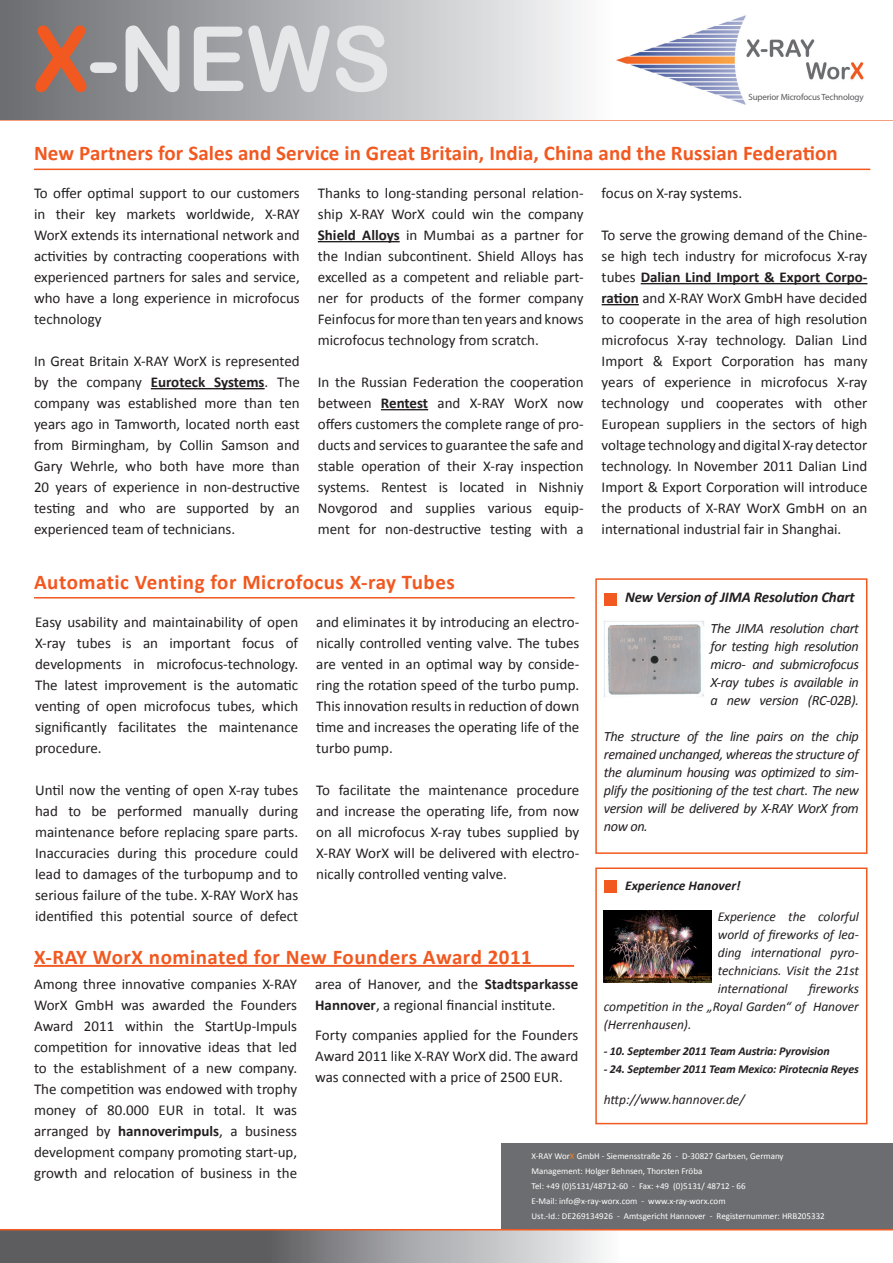
<style>
.page{position:relative;width:893px;height:1263px;background:#fff}
.page>*{position:absolute;margin:0;border:0;box-sizing:border-box;transform-origin:0 0}
.t1{font:90px "Arial Rounded MT Bold";color:#e6e7e9}
.t2{font:700 21px "Calibri";letter-spacing:.025em;color:#f15921}
.t3{font:700 21px "Calibri";letter-spacing:.005em;color:#f15921}
.t4{font:15px/21px "Calibri";color:#231f20;text-align:justify}
.t5{font:italic 700 15px "Calibri";letter-spacing:-.01em;color:#231f20}
.t6{font:italic 14.25px/18px "Calibri";letter-spacing:-.025em;color:#231f20;text-align:justify}
.t7{font:italic 13.5px/18px "Calibri";letter-spacing:-.005em;color:#231f20;text-align:justify}
.t8{font:italic 700 13.5px "Calibri";color:#231f20}
.t9{font:italic 700 12px "Calibri";letter-spacing:-.01em;color:#231f20}
.t10{font:9px/15px "Calibri";color:#fff}
.t11{font:9px "Myriad Pro";letter-spacing:-.02em;color:#57585a}
.s1{color:#f15921}
.s2{font-weight:700}
.s3{color:#f58220}
</style>
<div class="page">
<img style="left:0;top:1230px;width:893px;height:33px">
<hr style="left:0;top:119px;width:893px;height:2px;background:#f15921">
<div style="left:595px;top:578px;width:272px;height:276px;border:2px solid #f15921"></div>
<div style="left:502px;top:1144px;width:391px;height:85px;background:#6c6d70"></div>
<div style="left:0;top:0;width:617px;height:119px;background:linear-gradient(to right,#696b6f,#fcfcfd)"></div>
<img style="left:617px;top:15px;width:247px;height:89px">
<hr style="left:0;top:1229px;width:893px;height:1px;background:#f15921">
<div style="left:604px;top:880px;width:13px;height:13px;background:#f15921"></div>
<hr style="left:34px;top:965px;width:540px;height:2px;background:#f15921">
<hr style="left:34px;top:597px;width:541px;height:1px;background:#f15921">
<hr style="left:151px;top:388px;width:114px;height:1px;background:#231f20">
<hr style="left:318px;top:241px;width:82px;height:1px;background:#231f20">
<hr style="left:381px;top:409px;width:47px;height:1px;background:#231f20">
<hr style="left:641px;top:283px;width:226px;height:1px;background:#231f20">
<hr style="left:602px;top:304px;width:37px;height:1px;background:#231f20">
<hr style="left:34px;top:169px;width:836px;height:1px;background:#f15921">
<div style="left:604px;top:593px;width:13px;height:12px;background:#f15921"></div>
<img style="left:604px;top:621px;width:100px;height:76px">
<div style="left:595px;top:867px;width:272px;height:257px;border:2px solid #f15921"></div>
<img style="left:604px;top:910px;width:108px;height:72px">
<h1 class="t1" style="left:34px;top:6px;width:359px"><span class="s1">X</span>-NEWS</h1>
<p class="t11" style="left:748px;top:92px;width:117px">Superior Microfocus Technology</p>
<h2 class="t3" style="left:34px;top:140px;width:805px">New Partners for Sales and Service in Great Britain, India, China and the Russian Federation</h2>
<p class="t4" style="left:34px;top:183px;width:267px">To offer optimal support to our customers in their key markets worldwide, X-RAY WorX extends its international network and activities by contracting cooperations with experienced partners for sales and service, who have a long experience in microfocus technology</p>
<p class="t4" style="left:34px;top:351px;width:267px">In Great Britain X-RAY WorX is represented by the company <span class="s2">Euroteck Systems</span>. The company was established more than ten years ago in Tamworth, located north east from Birmingham, by Collin Samson and Gary Wehrle, who both have more than 20 years of experience in non-destructive testing and who are supported by an experienced team of technicians.</p>
<p class="t4" style="left:318px;top:183px;width:267px">Thanks to long-standing personal relation&shy;ship X-RAY WorX could win the company <span class="s2">Shield Alloys</span> in Mumbai as a partner for the Indian subcontinent. Shield Alloys has excelled as a competent and reliable part&shy;ner for products of the former company Feinfocus for more than ten years and knows microfocus technology from scratch.</p>
<p class="t4" style="left:318px;top:372px;width:267px">In the Russian Federation the cooperation between <span class="s2">Rentest</span> and X-RAY WorX now offers customers the complete range of pro&shy;ducts and services to guarantee the safe and stable operation of their X-ray inspection systems. Rentest is located in Nishniy Novgorod and supplies various equip&shy;ment for non-destructive testing with a</p>
<p class="t4" style="left:602px;top:183px;width:142px">focus on X-ray systems.</p>
<p class="t4" style="left:602px;top:225px;width:267px">To serve the growing demand of the Chine&shy;se high tech industry for microfocus X-ray tubes <span class="s2">Dalian Lind Import &amp; Export Corpo&shy;ration</span> and X-RAY WorX GmbH have decided to cooperate in the area of high resolution microfocus X-ray technology. Dalian Lind Import &amp; Export Corporation has many years of experience in microfocus X-ray technology und cooperates with other European suppliers in the sectors of high voltage technology and digital X-ray detector technology. In November 2011 Dalian Lind Import &amp; Export Corporation will introduce the products of X-RAY WorX GmbH on an international industrial fair in Shanghai.</p>
<h2 class="t2" style="left:34px;top:568px;width:422px">Automatic Venting for Microfocus X-ray Tubes</h2>
<p class="t5" style="left:625px;top:588px;width:231px">New Version of JIMA Resolution Chart</p>
<p class="t6" style="left:711px;top:619px;width:150px">The JIMA resolution chart for testing high resolution micro- and submicrofocus X-ray tubes is available in a new version (RC-02B).</p>
<p class="t6" style="left:604px;top:727px;width:257px">The structure of the line pairs on the chip remained unchanged, whereas the structure of the aluminum housing was optimized to sim&shy;plify the positioning of the test chart. The new version will be delivered by X-RAY WorX from now on.</p>
<p class="t4" style="left:35px;top:611px;width:265px">Easy usability and maintainability of open X-ray tubes is an important focus of developments in microfocus-technology.<br>The latest improvement is the automatic venting of open microfocus tubes, which significantly facilitates the maintenance procedure.</p>
<p class="t4" style="left:35px;top:779px;width:265px">Until now the venting of open X-ray tubes had to be performed manually during maintenance before replacing spare parts.<br>Inaccuracies during this procedure could lead to damages of the turbopump and to serious failure of the tube. X-RAY WorX has identified this potential source of defect</p>
<p class="t4" style="left:316px;top:611px;width:265px">and eliminates it by introducing an electro&shy;nically controlled venting valve. The tubes are vented in an optimal way by conside&shy;ring the rotation speed of the turbo pump.<br>This innovation results in reduction of down time and increases the operating life of the turbo pump.</p>
<p class="t4" style="left:316px;top:779px;width:265px">To facilitate the maintenance procedure and increase the operating life, from now on all microfocus X-ray tubes supplied by X-RAY WorX will be delivered with electro&shy;nically controlled venting valve.</p>
<p class="t8" style="left:625px;top:877px;width:117px">Experience Hanover!</p>
<p class="t7" style="left:718px;top:907px;width:143px">Experience the colorful world of fireworks of lea&shy;ding international pyro&shy;technicians. Visit the 21st international</p>
<h2 class="t2" style="left:34px;top:944px;width:499px">X-RAY WorX nominated for New Founders Award 2011</h2>
<p class="t4" style="left:34px;top:974px;width:265px">Among three innovative companies X-RAY WorX GmbH was awarded the Founders Award 2011 within the StartUp-Impuls competition for innovative ideas that led to the establishment of a new company.<br>The competition was endowed with trophy money of 80.000 EUR in total. It was arranged by <span class="s2">hannoverimpuls</span>, a business development company promoting start-up, growth and relocation of business in the</p>
<p class="t4" style="left:315px;top:974px;width:265px">area of Hanover, and the <span class="s2">Stadtsparkasse<br>Hannover</span>, a regional financial institute.</p>
<p class="t7" style="left:604px;top:979px;width:257px;text-indent:205px">fireworks competition in the „Royal Garden“ of Hanover (Herrenhausen).</p>
<p class="t9" style="left:604px;top:1044px;width:227px">- 10. September 2011 Team Austria: Pyrovision</p>
<p class="t9" style="left:604px;top:1062px;width:257px">- 24. September 2011 Team Mexico: Pirotecnia Reyes</p>
<p class="t7" style="left:604px;top:1090px;width:142px">http://www.hannover.de/</p>
<p class="t4" style="left:315px;top:1024px;width:265px">Forty companies applied for the Founders Award 2011 like X-RAY WorX did. The award was connected with a price of 2500 EUR.</p>
<p class="t10" style="left:531px;top:1149px;width:295px">X-RAY Wor<span class="s3">X</span> GmbH - Siemensstraße 26 - D-30827 Garbsen, Germany Management: Holger Behnsen, Thorsten Fröba<br>Tel: +49 (0)5131/48712-60 - Fax: +49 (0)5131/ 48712 - 66<br>E-Mail: info@x-ray-worx.com - www.x-ray-worx.com<br>Ust.-Id.: DE269134926 - Amtsgericht Hannover - Registernummer: HRB205332</p>
</div>
